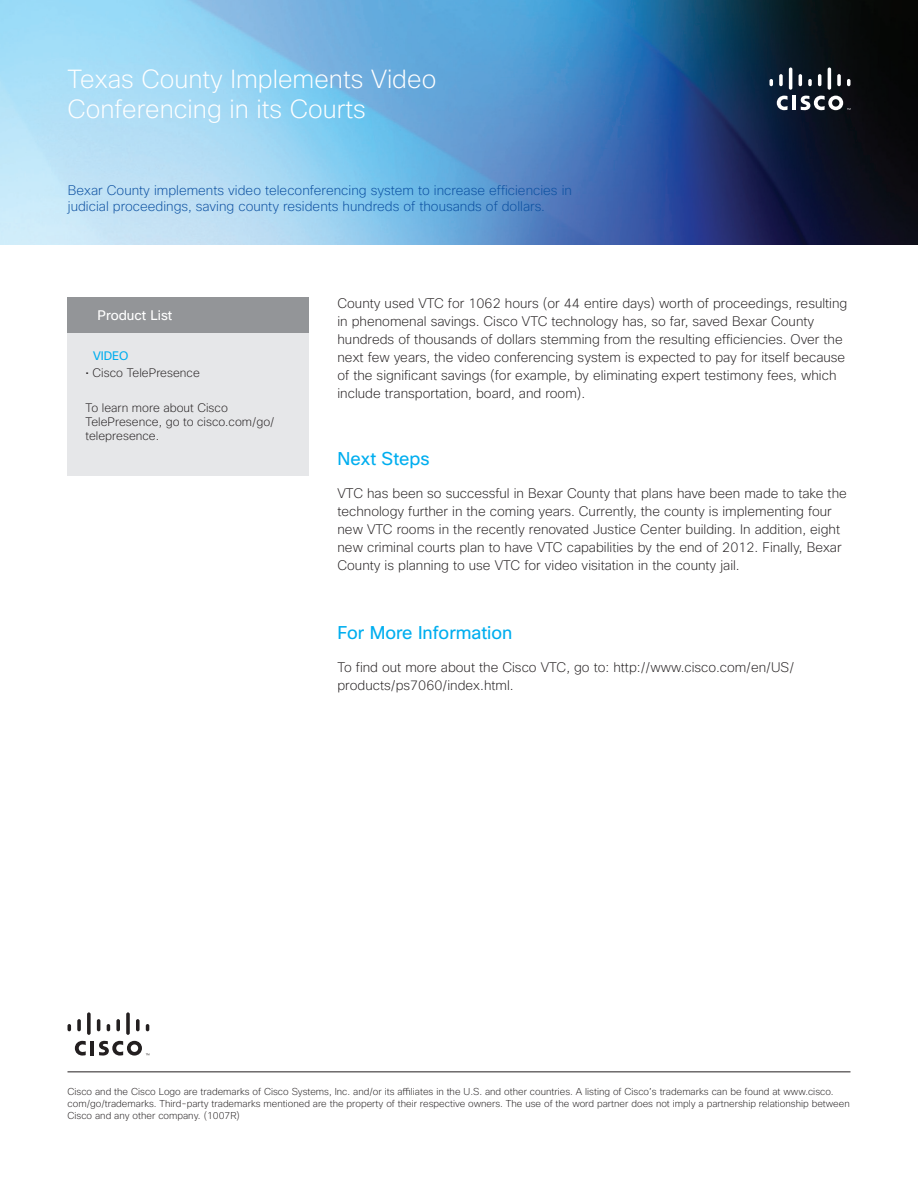
<style>
.page{position:relative;width:918px;height:1188px;background:#fff}
.page>*{position:absolute;margin:0;border:0;box-sizing:border-box;transform-origin:0 0}
.t1{font:200 25.5px/30px "Cisco Sans";color:#fff}
.t2{font:18px "Cisco Sans";color:#00aeef}
.t3{font:200 13.5px/18px "Cisco Sans";color:#231f20}
.t4{font:200 13.5px/16.2px "Cisco Sans";color:#0a4fa0}
.t5{font:13.5px "Cisco Sans";color:#fff}
.t6{font:200 12px/14.2px "Cisco Sans";color:#231f20}
.t7{font:12px "Cisco Sans";color:#00aeef}
.t8{font:200 9.75px/12px "Cisco Sans";color:#231f20}
</style>
<div class="page">
<img style="left:0;top:0;width:918px;height:244px">
<hr style="left:792px;top:96px;width:4px;height:14px;background:#fff">
<svg style="left:777px;top:96px;width:11px;height:14px"></svg>
<svg style="left:770px;top:79px;width:3px;height:7px"></svg>
<svg style="left:779px;top:74px;width:4px;height:12px"></svg>
<hr style="left:789px;top:68px;width:3px;height:22px;background:#fff;border-radius:2px">
<svg style="left:799px;top:74px;width:3px;height:12px"></svg>
<svg style="left:808px;top:79px;width:4px;height:7px"></svg>
<svg style="left:818px;top:74px;width:3px;height:12px"></svg>
<hr style="left:828px;top:68px;width:3px;height:22px;background:#fff;border-radius:2px">
<svg style="left:837px;top:74px;width:4px;height:12px"></svg>
<svg style="left:847px;top:79px;width:3px;height:7px"></svg>
<svg style="left:801px;top:96px;width:49px;height:14px"></svg>
<hr style="left:68px;top:1071px;width:782px;height:1px;background:#231f20">
<hr style="left:91px;top:1041px;width:3px;height:14px;background:#231f20">
<svg style="left:75px;top:1041px;width:11px;height:15px"></svg>
<svg style="left:68px;top:1024px;width:3px;height:7px"></svg>
<svg style="left:77px;top:1019px;width:4px;height:12px"></svg>
<svg style="left:87px;top:1012px;width:4px;height:23px"></svg>
<svg style="left:97px;top:1019px;width:3px;height:12px"></svg>
<svg style="left:107px;top:1024px;width:3px;height:7px"></svg>
<svg style="left:116px;top:1019px;width:4px;height:12px"></svg>
<svg style="left:126px;top:1012px;width:4px;height:23px"></svg>
<svg style="left:136px;top:1019px;width:4px;height:12px"></svg>
<svg style="left:146px;top:1024px;width:3px;height:7px"></svg>
<svg style="left:99px;top:1041px;width:50px;height:15px"></svg>
<div style="left:68px;top:297px;width:241px;height:36px;background:#939598"></div>
<div style="left:68px;top:333px;width:241px;height:142px;background:#e6e7e9"></div>
<h1 class="t1" style="left:68px;top:64px;width:370px">Texas County Implements Video<br>Conferencing in its Courts</h1>
<p class="t4" style="left:68px;top:182px;width:506px">Bexar County implements video teleconferencing system to increase efficiencies in judicial proceedings, saving county residents hundreds of thousands of dollars.</p>
<p class="t5" style="left:98px;top:306px;width:76px">Product List</p>
<p class="t7" style="left:93px;top:348px;width:37px">VIDEO</p>
<p class="t6" style="left:86px;top:366px;width:116px">• Cisco TelePresence</p>
<p class="t6" style="left:86px;top:400px;width:191px">To learn more about Cisco<br>TelePresence, go to cisco.com/go/ telepresence.</p>
<p class="t3" style="left:338px;top:294px;width:511px">County used VTC for 1062 hours (or 44 entire days) worth of proceedings, resulting in phenomenal savings. Cisco VTC technology has, so far, saved Bexar County hundreds of thousands of dollars stemming from the resulting efficiencies. Over the next few years, the video conferencing system is expected to pay for itself because of the significant savings (for example, by eliminating expert testimony fees, which include transportation, board, and room).</p>
<h2 class="t2" style="left:338px;top:447px;width:94px">Next Steps</h2>
<p class="t3" style="left:338px;top:484px;width:511px">VTC has been so successful in Bexar County that plans have been made to take the technology further in the coming years. Currently, the county is implementing four new VTC rooms in the recently renovated Justice Center building. In addition, eight new criminal courts plan to have VTC capabilities by the end of 2012. Finally, Bexar County is planning to use VTC for video visitation in the county jail.</p>
<h2 class="t2" style="left:338px;top:621px;width:176px">For More Information</h2>
<p class="t3" style="left:338px;top:658px;width:458px">To find out more about the Cisco VTC, go to: http://www.cisco.com/en/US/ products/ps7060/index.html.</p>
<p class="t8" style="left:68px;top:1085px;width:784px">Cisco and the Cisco Logo are trademarks of Cisco Systems, Inc. and/or its affiliates in the U.S. and other countries. A listing of Cisco’s trademarks can be found at www.cisco. com/go/trademarks. Third-party trademarks mentioned are the property of their respective owners. The use of the word partner does not imply a partnership relationship between<br>Cisco and any other company. (1007R)</p>
</div>
